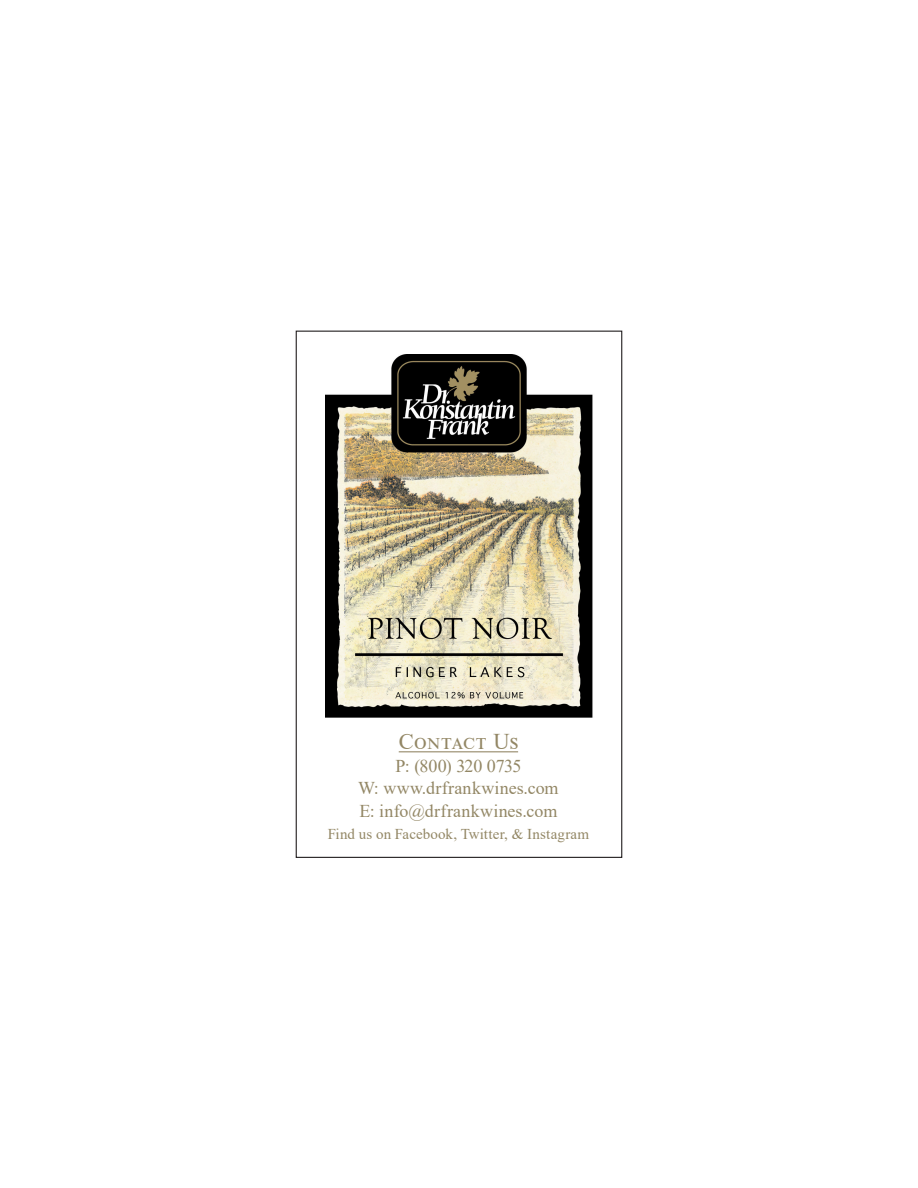
<style>
.page{position:relative;width:918px;height:1188px;background:#fff}
.page>*{position:absolute;margin:0;border:0;box-sizing:border-box;transform-origin:0 0}
.t1{font:22.5px "Times New Roman";letter-spacing:.045em;color:#938765}
.t2{font:18px "Times New Roman";letter-spacing:.01em;color:#938765}
.t3{font:18px "Times New Roman";letter-spacing:-.01em;color:#938765}
.t4{font:15px "Times New Roman";letter-spacing:.01em;color:#938765}
</style>
<div class="page">
<hr style="left:399px;top:751px;width:119px;height:1px;background:#938765">
<img style="left:325px;top:354px;width:268px;height:364px">
<p class="t1" style="left:399px;top:726px;width:121px">Contact Us</p>
<p class="t3" style="left:395px;top:753px;width:127px">P: (800) 320 0735</p>
<p class="t2" style="left:358px;top:776px;width:202px">W: www.drfrankwines.com</p>
<p class="t2" style="left:359px;top:798px;width:199px">E: info@drfrankwines.com</p>
<p class="t4" style="left:328px;top:824px;width:263px">Find us on Facebook, Twitter, &amp; Instagram</p>
</div>
